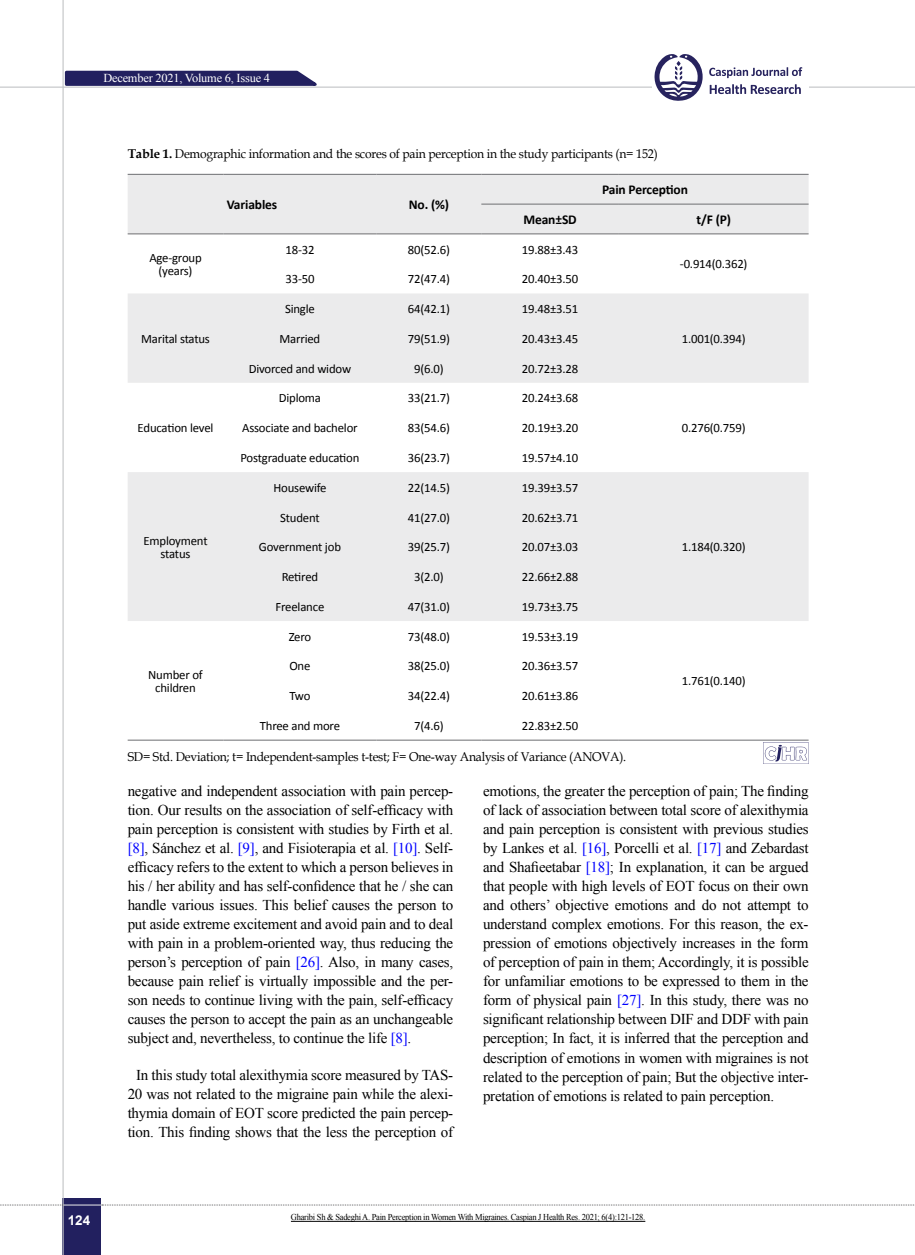
<style>
.page{position:relative;width:915px;height:1255px;background:#fff}
.page>*{position:absolute;margin:0;border:0;box-sizing:border-box;transform-origin:0 0}
.t1{font:15px/19px "Times New Roman";letter-spacing:-.015em;color:#000;text-align:justify}
.t2{font:700 13.5px "Calibri";letter-spacing:-.01em;color:#000}
.t3{font:700 13.5px "Arial";color:#fff}
.t4{font:12.75px/13.5px "Calibri";letter-spacing:-.015em;color:#000;text-align:center}
.t5{font:12.75px "Book Antiqua";letter-spacing:-.015em;color:#000;scale:.95 1}
.t6{font:12.15px "Times New Roman";letter-spacing:-.015em;color:#fff}
.t7{font:9px "Times New Roman";letter-spacing:-.03em;color:#000;scale:.94 1}
.s1{font-weight:700}
.s2{color:#00f}
</style>
<div class="page">
<div style="left:63px;top:1198px;width:38px;height:56px;background:#22205f"></div>
<hr style="left:62px;top:0;width:2px;height:1254px;background:#c2c4c6">
<hr style="left:0;top:87px;width:914px;height:1px;background:#c2c4c6">
<hr style="left:63px;top:1204px;width:38px;height:1px;background:#ebebec">
<svg style="left:0;top:1204px;width:63px;height:1px"></svg>
<svg style="left:102px;top:1204px;width:813px;height:1px"></svg>
<svg style="left:63px;top:69px;width:262px;height:18px;background:#504e80"></svg>
<div style="left:651px;top:51px;width:157px;height:50px;background:#fff"></div>
<svg style="left:709px;top:84px;width:91px;height:10px"></svg>
<svg style="left:709px;top:67px;width:93px;height:11px"></svg>
<svg style="left:654px;top:54px;width:48px;height:47px"></svg>
<svg style="left:128px;top:175px;width:680px;height:446px;fill:#ebebec"></svg>
<hr style="left:128px;top:174px;width:95px;height:1px;background:#6d6e71">
<hr style="left:223px;top:174px;width:153px;height:1px;background:#6d6e71">
<hr style="left:376px;top:174px;width:105px;height:1px;background:#6d6e71">
<hr style="left:481px;top:174px;width:137px;height:1px;background:#6d6e71">
<hr style="left:618px;top:174px;width:190px;height:1px;background:#6d6e71">
<hr style="left:481px;top:204px;width:137px;height:1px;background:#6d6e71">
<hr style="left:618px;top:204px;width:190px;height:1px;background:#6d6e71">
<hr style="left:128px;top:233px;width:95px;height:1px;background:#6d6e71">
<hr style="left:223px;top:233px;width:153px;height:1px;background:#6d6e71">
<hr style="left:376px;top:233px;width:105px;height:1px;background:#6d6e71">
<hr style="left:481px;top:233px;width:137px;height:1px;background:#6d6e71">
<hr style="left:618px;top:233px;width:190px;height:1px;background:#6d6e71">
<hr style="left:128px;top:739px;width:95px;height:1px;background:#6d6e71">
<hr style="left:618px;top:739px;width:190px;height:1px;background:#6d6e71">
<hr style="left:223px;top:739px;width:153px;height:1px;background:#6d6e71">
<hr style="left:376px;top:739px;width:105px;height:1px;background:#6d6e71">
<hr style="left:481px;top:739px;width:137px;height:1px;background:#6d6e71">
<svg style="left:763px;top:742px;width:45px;height:22px"></svg>
<hr style="left:291px;top:1220px;width:354px;height:1px;background:#000">
<p class="t6" style="left:103px;top:69px;width:168px">December 2021, Volume 6, Issue 4</p>
<p class="t5" style="left:128px;top:145px;width:559px"><span class="s1">Table 1.</span> Demographic information and the scores of pain perception in the study participants (n= 152)</p>
<p class="t2" style="left:227px;top:195px;width:52px">Variables</p>
<p class="t2" style="left:408px;top:195px;width:42px">No. (%)</p>
<p class="t2" style="left:601px;top:180px;width:87px">Pain Perception</p>
<p class="t4" style="left:149px;top:251px;width:54px">Age-group (years)</p>
<p class="t4" style="left:141px;top:332px;width:70px">Marital status</p>
<p class="t4" style="left:138px;top:421px;width:77px">Education level</p>
<p class="t4" style="left:143px;top:533px;width:66px">Employment status</p>
<p class="t2" style="left:523px;top:210px;width:55px">Mean±SD</p>
<p class="t2" style="left:696px;top:210px;width:36px">t/F (P)</p>
<p class="t4" style="left:285px;top:242px;width:30px">18-32</p>
<p class="t4" style="left:408px;top:242px;width:43px">80(52.6)</p>
<p class="t4" style="left:521px;top:242px;width:58px">19.88±3.43</p>
<p class="t4" style="left:285px;top:272px;width:30px">33-50</p>
<p class="t4" style="left:408px;top:272px;width:43px">72(47.4)</p>
<p class="t4" style="left:521px;top:272px;width:58px">20.40±3.50</p>
<p class="t4" style="left:679px;top:257px;width:69px">-0.914(0.362)</p>
<p class="t4" style="left:285px;top:302px;width:31px">Single</p>
<p class="t4" style="left:408px;top:302px;width:43px">64(42.1)</p>
<p class="t4" style="left:521px;top:302px;width:58px">19.48±3.51</p>
<p class="t4" style="left:279px;top:332px;width:42px">Married</p>
<p class="t4" style="left:408px;top:332px;width:43px">79(51.9)</p>
<p class="t4" style="left:521px;top:332px;width:58px">20.43±3.45</p>
<p class="t4" style="left:681px;top:332px;width:65px">1.001(0.394)</p>
<p class="t4" style="left:249px;top:362px;width:104px">Divorced and widow</p>
<p class="t4" style="left:414px;top:362px;width:31px">9(6.0)</p>
<p class="t4" style="left:521px;top:362px;width:58px">20.72±3.28</p>
<p class="t4" style="left:279px;top:391px;width:44px">Diploma</p>
<p class="t4" style="left:408px;top:391px;width:43px">33(21.7)</p>
<p class="t4" style="left:521px;top:391px;width:58px">20.24±3.68</p>
<p class="t4" style="left:242px;top:421px;width:117px">Associate and bachelor</p>
<p class="t4" style="left:408px;top:421px;width:43px">83(54.6)</p>
<p class="t4" style="left:521px;top:421px;width:58px">20.19±3.20</p>
<p class="t4" style="left:681px;top:421px;width:65px">0.276(0.759)</p>
<p class="t4" style="left:240px;top:451px;width:120px">Postgraduate education</p>
<p class="t4" style="left:408px;top:451px;width:43px">36(23.7)</p>
<p class="t4" style="left:521px;top:451px;width:58px">19.57±4.10</p>
<p class="t4" style="left:273px;top:481px;width:55px">Housewife</p>
<p class="t4" style="left:408px;top:481px;width:43px">22(14.5)</p>
<p class="t4" style="left:521px;top:481px;width:58px">19.39±3.57</p>
<p class="t4" style="left:280px;top:510px;width:41px">Student</p>
<p class="t4" style="left:408px;top:510px;width:43px">41(27.0)</p>
<p class="t4" style="left:521px;top:510px;width:58px">20.62±3.71</p>
<p class="t4" style="left:259px;top:540px;width:84px">Government job</p>
<p class="t4" style="left:408px;top:540px;width:43px">39(25.7)</p>
<p class="t4" style="left:521px;top:540px;width:58px">20.07±3.03</p>
<p class="t4" style="left:281px;top:570px;width:38px">Retired</p>
<p class="t4" style="left:414px;top:570px;width:31px">3(2.0)</p>
<p class="t4" style="left:521px;top:570px;width:58px">22.66±2.88</p>
<p class="t4" style="left:275px;top:600px;width:50px">Freelance</p>
<p class="t4" style="left:408px;top:600px;width:43px">47(31.0)</p>
<p class="t4" style="left:521px;top:600px;width:58px">19.73±3.75</p>
<p class="t4" style="left:288px;top:629px;width:24px">Zero</p>
<p class="t4" style="left:408px;top:629px;width:43px">73(48.0)</p>
<p class="t4" style="left:521px;top:629px;width:58px">19.53±3.19</p>
<p class="t4" style="left:681px;top:540px;width:65px">1.184(0.320)</p>
<p class="t4" style="left:289px;top:659px;width:23px">One</p>
<p class="t4" style="left:408px;top:659px;width:43px">38(25.0)</p>
<p class="t4" style="left:521px;top:659px;width:58px">20.36±3.57</p>
<p class="t4" style="left:289px;top:689px;width:23px">Two</p>
<p class="t4" style="left:408px;top:689px;width:43px">34(22.4)</p>
<p class="t4" style="left:521px;top:689px;width:58px">20.61±3.86</p>
<p class="t4" style="left:260px;top:719px;width:82px">Three and more</p>
<p class="t4" style="left:414px;top:719px;width:31px">7(4.6)</p>
<p class="t4" style="left:521px;top:719px;width:58px">22.83±2.50</p>
<p class="t5" style="left:128px;top:747px;width:526px">SD= Std. Deviation; t= Independent-samples t-test; F= One-way Analysis of Variance (ANOVA).</p>
<p class="t4" style="left:148px;top:667px;width:56px">Number of children</p>
<p class="t4" style="left:681px;top:674px;width:65px">1.761(0.140)</p>
<p class="t1" style="left:128px;top:780px;width:327px">negative and independent association with pain percep&shy;tion. Our results on the association of self-efficacy with pain perception is consistent with studies by Firth et al. <span class="s2">[8]</span>, Sánchez et al. <span class="s2">[9]</span>, and Fisioterapia et al. <span class="s2">[10]</span>. Self&shy;efficacy refers to the extent to which a person believes in his / her ability and has self-confidence that he / she can handle various issues. This belief causes the person to put aside extreme excitement and avoid pain and to deal with pain in a problem-oriented way, thus reducing the person’s perception of pain <span class="s2">[26]</span>. Also, in many cases, because pain relief is virtually impossible and the per&shy;son needs to continue living with the pain, self-efficacy causes the person to accept the pain as an unchangeable subject and, nevertheless, to continue the life <span class="s2">[8]</span>.</p>
<p class="t1" style="left:128px;top:1064px;width:327px;text-align:center">In this study total alexithymia score measured by TAS-20 was not related to the migraine pain while the alexi&shy;thymia domain of EOT score predicted the pain percep&shy;tion. This finding shows that the less the perception of</p>
<p class="t1" style="left:483px;top:780px;width:327px">emotions, the greater the perception of pain; The finding of lack of association between total score of alexithymia and pain perception is consistent with previous studies by Lankes et al. <span class="s2">[16]</span>, Porcelli et al. <span class="s2">[17]</span> and Zebardast and Shafieetabar <span class="s2">[18]</span>; In explanation, it can be argued that people with high levels of EOT focus on their own and others’ objective emotions and do not attempt to understand complex emotions. For this reason, the ex&shy;pression of emotions objectively increases in the form of perception of pain in them; Accordingly, it is possible for unfamiliar emotions to be expressed to them in the form of physical pain <span class="s2">[27]</span>. In this study, there was no significant relationship between DIF and DDF with pain perception; In fact, it is inferred that the perception and description of emotions in women with migraines is not related to the perception of pain; But the objective inter&shy;pretation of emotions is related to pain perception.</p>
<p class="t3" style="left:68px;top:1210px;width:24px">124</p>
<p class="t7" style="left:291px;top:1210px;width:378px">Gharibi Sh &amp; Sadeghi A. Pain Perception in Women With Migraines. Caspian J Health Res. 2021; 6(4):121-128.</p>
</div>
